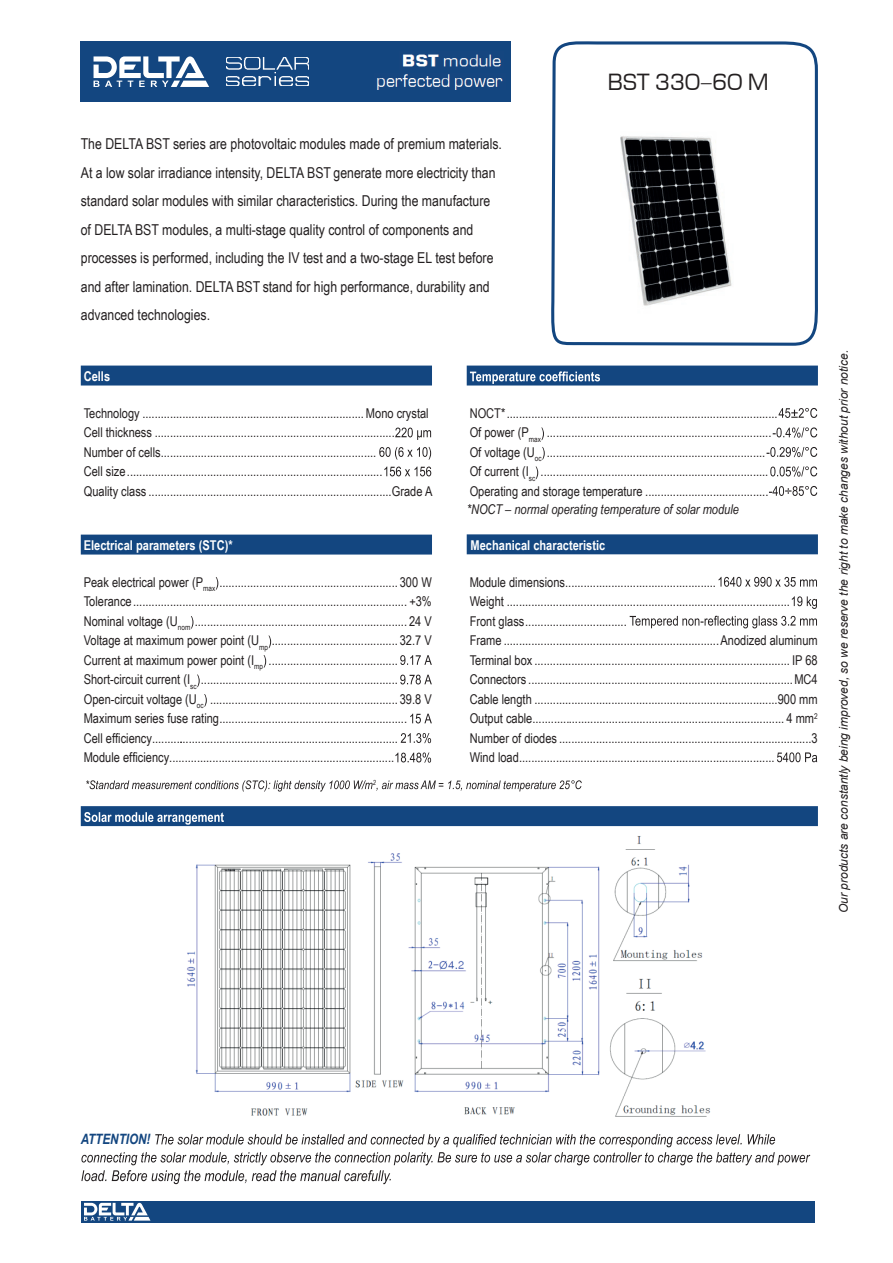
<style>
.page{position:relative;width:893px;height:1263px;background:#fff}
.page>*{position:absolute;margin:0;border:0;box-sizing:border-box;transform-origin:0 0}
.t1{font:21.75px "Europe Normal";color:#231f20}
.t2{font:15px/28.5px "Arial Narrow";color:#231f20}
.t3{font:italic 700 14.25px "Arial Narrow";color:#134680}
.t4{font:13.5px/19.5px "Arial Narrow";color:#231f20}
.t5{font:700 13.5px "Arial Narrow";color:#fff}
.t6{font:italic 13.5px "Arial Narrow";color:#231f20}
.t7{font:italic 12px "Arial";color:#231f20}
.t8{font:italic 7.05px "Arial Narrow";color:#231f20}
</style>
<div class="page">
<div style="left:81px;top:366px;width:351px;height:19px;background:#134680"></div>
<div style="left:81px;top:535px;width:351px;height:19px;background:#134680"></div>
<svg style="left:395px;top:428px;width:36px;height:12px"></svg>
<svg style="left:379px;top:447px;width:52px;height:13px"></svg>
<svg style="left:384px;top:467px;width:47px;height:9px"></svg>
<svg style="left:216px;top:577px;width:2px;height:13px"></svg>
<svg style="left:191px;top:616px;width:2px;height:13px"></svg>
<svg style="left:268px;top:635px;width:3px;height:13px"></svg>
<svg style="left:264px;top:655px;width:2px;height:13px"></svg>
<svg style="left:400px;top:655px;width:32px;height:10px"></svg>
<svg style="left:197px;top:674px;width:3px;height:13px"></svg>
<svg style="left:400px;top:675px;width:32px;height:9px"></svg>
<svg style="left:204px;top:694px;width:3px;height:13px"></svg>
<svg style="left:410px;top:714px;width:22px;height:9px"></svg>
<svg style="left:401px;top:733px;width:30px;height:10px"></svg>
<svg style="left:395px;top:752px;width:36px;height:11px"></svg>
<div style="left:467px;top:366px;width:351px;height:19px;background:#134680"></div>
<div style="left:467px;top:534px;width:351px;height:20px;background:#134680"></div>
<svg style="left:470px;top:371px;width:130px;height:13px"></svg>
<svg style="left:779px;top:408px;width:38px;height:10px"></svg>
<svg style="left:541px;top:427px;width:3px;height:13px"></svg>
<svg style="left:773px;top:427px;width:44px;height:11px"></svg>
<svg style="left:542px;top:447px;width:3px;height:13px"></svg>
<svg style="left:766px;top:447px;width:51px;height:10px"></svg>
<svg style="left:536px;top:466px;width:2px;height:13px"></svg>
<svg style="left:770px;top:466px;width:47px;height:11px"></svg>
<svg style="left:769px;top:486px;width:48px;height:10px"></svg>
<svg style="left:719px;top:577px;width:98px;height:10px"></svg>
<svg style="left:792px;top:596px;width:25px;height:13px"></svg>
<svg style="left:630px;top:616px;width:187px;height:12px"></svg>
<svg style="left:777px;top:752px;width:40px;height:10px"></svg>
<div style="left:81px;top:41px;width:430px;height:60px;background:#134680"></div>
<svg style="left:94px;top:56px;width:115px;height:31px"></svg>
<img style="left:226px;top:57px;width:83px;height:29px">
<img style="left:402px;top:54px;width:99px;height:13px">
<img style="left:376px;top:74px;width:127px;height:15px">
<svg style="left:551px;top:41px;width:267px;height:305px"></svg>
<img style="left:595px;top:114px;width:156px;height:210px">
<img style="left:187px;top:836px;width:523px;height:281px">
<svg style="left:86px;top:780px;width:496px;height:11px"></svg>
<div style="left:81px;top:806px;width:737px;height:20px;background:#134680"></div>
<svg style="left:84px;top:812px;width:140px;height:13px"></svg>
<div style="left:81px;top:1200px;width:734px;height:22px;background:#134680"></div>
<svg style="left:84px;top:1203px;width:66px;height:17px"></svg>
<svg style="left:81px;top:1134px;width:729px;height:50px"></svg>
<p class="t2" style="left:81px;top:129px;width:423px">The DELTA BST series are photovoltaic modules made of premium materials.<br>At a low solar irradiance intensity, DELTA BST generate more electricity than standard solar modules with similar characteristics. During the manufacture of DELTA BST modules, a multi-stage quality control of components and processes is performed, including the IV test and a two-stage EL test before and after lamination. DELTA BST stand for high performance, durability and advanced technologies.</p>
<h1 class="t1" style="left:608px;top:71px;width:162px">BST 330-60 M</h1>
<p class="t5" style="left:84px;top:366px;width:28px">Cells</p>
<p class="t4" style="left:84px;top:403px;width:350px">Technology ........................................................................Mono crystal Cell thickness ..............................................................................<br>Number of cells......................................................................<br>Cell size...................................................................................<br>Quality class ...............................................................................Grade A</p>
<p class="t5" style="left:84px;top:535px;width:150px">Electrical parameters (STC)*</p>
<p class="t4" style="left:84px;top:572px;width:350px">Peak electrical power (P<sub>max</sub> .......................................................... 300 W Tolerance......................................................................................... +3% Nominal voltage (U<sub>nom</sub> ..................................................................... 24 V Voltage at maximum power point (U<sub>mp</sub> ......................................... 32.7 V Current at maximum power point (I<sub>mp</sub> ..........................................<br>Short-circuit current (I<sub>sc</sub> ................................................................<br>Open-circuit voltage (U<sub>oc</sub> ............................................................. 39.8 V Maximum series fuse rating.............................................................<br>Cell efficiency................................................................................<br>Module efficiency.........................................................................</p>
<p class="t8" style="left:373px;top:778px;width:5px">2</p>
<p class="t4" style="left:470px;top:403px;width:309px">NOCT*........................................................................................<br>Of power (P<sub>max</sub> .........................................................................<br>Of voltage (U<sub>oc</sub> .......................................................................<br>Of current (I<sub>sc</sub> ..........................................................................<br>Operating and storage temperature ........................................</p>
<p class="t6" style="left:467px;top:500px;width:274px">*NOCT – normal operating temperature of solar module</p>
<p class="t5" style="left:471px;top:535px;width:136px">Mechanical characteristic</p>
<p class="t4" style="left:470px;top:572px;width:350px">Module dimensions.................................................<br>Weight ............................................................................................<br>Front glass.................................<br>Frame ......................................................................Anodized aluminum Terminal box ................................................................................... IP 68<br>Connectors ......................................................................................MC4<br>Cable length ...............................................................................900 mm Output cable.................................................................................. 4 mm<sup>2<br></sup>Number of diodes ..................................................................................3<br>Wind load...................................................................................</p>
<p class="t7" style="left:836px;top:913px;width:564px;rotate:-90deg">Our products are constantly being improved, so we reserve the right to make changes without prior notice.</p>
<p class="t3" style="left:81px;top:1128px;width:71px">ATTENTION!</p>
</div>
